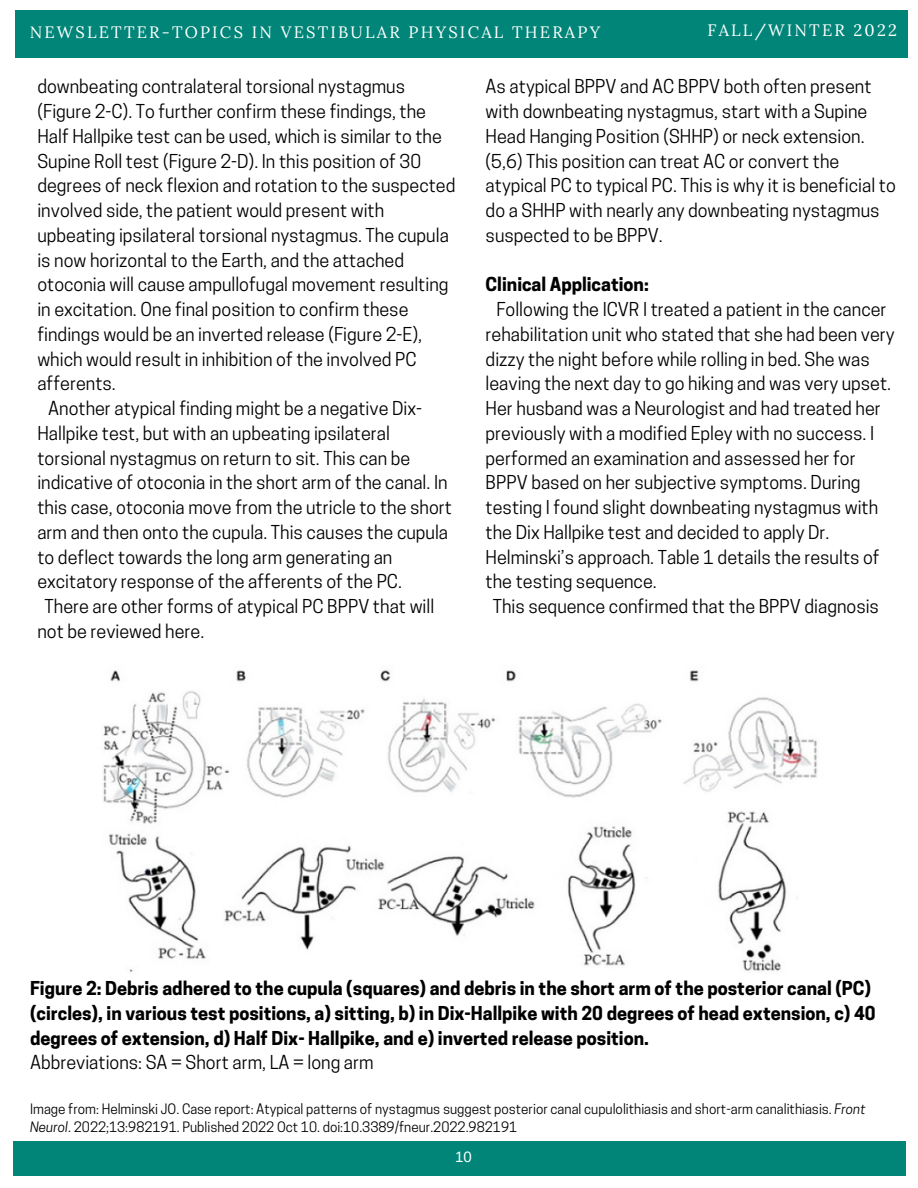
<style>
.page{position:relative;width:918px;height:1188px;background:#fff}
.page>*{position:absolute;margin:0;border:0;box-sizing:border-box;transform-origin:0 0}
.t1{font:18px/24.8px "Cooper Hewitt";color:#000}
.t2{font:700 18px/24.8px "Cooper Hewitt";color:#000}
.t3{font:16.5px "Lora";letter-spacing:.135em;color:#fff}
.t4{font:15px "Arimo";color:#fff}
.t5{font:13.5px/18px "Cooper Hewitt";color:#000}
.s1{font-style:italic}
</style>
<div class="page">
<div style="left:15px;top:10px;width:892px;height:48px;background:#008578"></div>
<div style="left:13px;top:1141px;width:892px;height:35px;background:#008578"></div>
<img style="left:103px;top:670px;width:714px;height:302px">
<p class="t3" style="left:30px;top:22px;width:572px">NEWSLETTER-TOPICS IN VESTIBULAR PHYSICAL THERAPY</p>
<p class="t3" style="left:707px;top:20px;width:191px">FALL/WINTER 2022</p>
<p class="t1" style="left:486px;top:77px;width:412px">As atypical BPPV and AC BPPV both often present with downbeating nystagmus, start with a Supine Head Hanging Position (SHHP) or neck extension. (5,6) This position can treat AC or convert the atypical PC to typical PC. This is why it is beneficial to do a SHHP with nearly any downbeating nystagmus suspected to be BPPV.</p>
<p class="t2" style="left:486px;top:275px;width:165px">Clinical Application:</p>
<p class="t1" style="left:496px;top:299px;width:392px">Following the ICVR I treated a patient in the cancer</p>
<p class="t1" style="left:486px;top:324px;width:410px">rehabilitation unit who stated that she had been very</p>
<p class="t1" style="left:486px;top:349px;width:386px">dizzy the night before while rolling in bed. She was</p>
<p class="t1" style="left:486px;top:374px;width:407px">leaving the next day to go hiking and was very upset.</p>
<p class="t1" style="left:486px;top:398px;width:397px">Her husband was a Neurologist and had treated her</p>
<p class="t1" style="left:486px;top:423px;width:390px">previously with a modified Epley with no success. I</p>
<p class="t1" style="left:486px;top:448px;width:372px">performed an examination and assessed her for</p>
<p class="t1" style="left:486px;top:473px;width:376px">BPPV based on her subjective symptoms. During</p>
<p class="t1" style="left:486px;top:497px;width:394px">testing I found slight downbeating nystagmus with</p>
<p class="t1" style="left:486px;top:522px;width:345px">the Dix Hallpike test and decided to apply Dr.</p>
<p class="t1" style="left:486px;top:547px;width:396px">Helminski’s approach. Table 1 details the results of</p>
<p class="t1" style="left:486px;top:572px;width:173px">the testing sequence.</p>
<p class="t1" style="left:493px;top:596px;width:388px">This sequence confirmed that the BPPV diagnosis</p>
<p class="t1" style="left:37px;top:77px;width:369px">downbeating contralateral torsional nystagmus</p>
<p class="t1" style="left:37px;top:101px;width:390px">(Figure 2-C). To further confirm these findings, the</p>
<p class="t1" style="left:37px;top:126px;width:406px">Half Hallpike test can be used, which is similar to the</p>
<p class="t1" style="left:37px;top:151px;width:385px">Supine Roll test (Figure 2-D). In this position of 30</p>
<p class="t1" style="left:37px;top:176px;width:420px">degrees of neck flexion and rotation to the suspected</p>
<p class="t1" style="left:37px;top:200px;width:348px">involved side, the patient would present with</p>
<p class="t1" style="left:37px;top:225px;width:413px">upbeating ipsilateral torsional nystagmus. The cupula</p>
<p class="t1" style="left:37px;top:250px;width:368px">is now horizontal to the Earth, and the attached</p>
<p class="t1" style="left:37px;top:275px;width:413px">otoconia will cause ampullofugal movement resulting</p>
<p class="t1" style="left:37px;top:299px;width:373px">in excitation. One final position to confirm these</p>
<p class="t1" style="left:37px;top:324px;width:386px">findings would be an inverted release (Figure 2-E),</p>
<p class="t1" style="left:37px;top:349px;width:381px">which would result in inhibition of the involved PC</p>
<p class="t1" style="left:37px;top:374px;width:80px">afferents.</p>
<p class="t1" style="left:48px;top:398px;width:375px">Another atypical finding might be a negative Dix-</p>
<p class="t1" style="left:37px;top:423px;width:354px">Hallpike test, but with an upbeating ipsilateral</p>
<p class="t1" style="left:37px;top:448px;width:374px">torsional nystagmus on return to sit. This can be</p>
<p class="t1" style="left:37px;top:473px;width:412px">indicative of otoconia in the short arm of the canal. In</p>
<p class="t1" style="left:37px;top:497px;width:416px">this case, otoconia move from the utricle to the short</p>
<p class="t1" style="left:37px;top:522px;width:412px">arm and then onto the cupula. This causes the cupula</p>
<p class="t1" style="left:37px;top:547px;width:357px">to deflect towards the long arm generating an</p>
<p class="t1" style="left:37px;top:572px;width:366px">excitatory response of the afferents of the PC.</p>
<p class="t1" style="left:45px;top:596px;width:391px">There are other forms of atypical PC BPPV that will</p>
<p class="t1" style="left:37px;top:621px;width:168px">not be reviewed here.</p>
<p class="t2" style="left:30px;top:978px;width:847px">Figure 2: Debris adhered to the cupula (squares) and debris in the short arm of the posterior canal (PC) (circles), in various test positions, a) sitting, b) in Dix-Hallpike with 20 degrees of head extension, c) 40 degrees of extension, d) Half Dix- Hallpike, and e) inverted release position.</p>
<p class="t1" style="left:30px;top:1053px;width:345px">Abbreviations: SA = Short arm, LA = long arm</p>
<p class="t5" style="left:30px;top:1102px;width:837px">Image from: Helminski JO. Case report: Atypical patterns of nystagmus suggest posterior canal cupulolithiasis and short-arm canalithiasis. <span class="s1">Front<br>Neurol</span>. 2022;13:982191. Published 2022 Oct 10. doi:10.3389/fneur.2022.982191</p>
<p class="t4" style="left:455px;top:1148px;width:18px">10</p>
</div>
